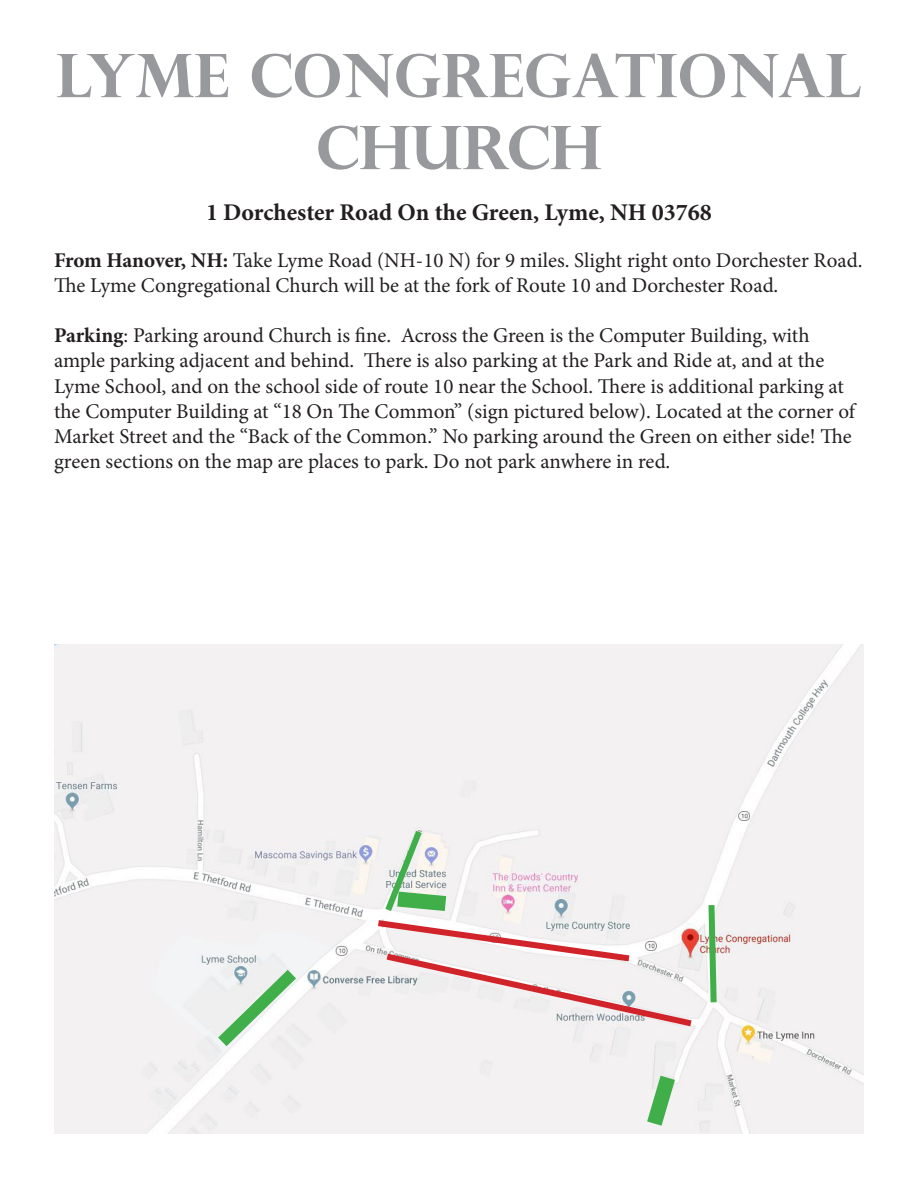
<style>
.page{position:relative;width:918px;height:1188px;background:#fff}
.page>*{position:absolute;margin:0;border:0;box-sizing:border-box;transform-origin:0 0}
.t1{font:700 60px/72px "Perpetua Titling";color:#97999c;text-align:center}
.t2{font:700 24px "Minion Pro";color:#231f20}
.t3{font:21px/25.2px "Minion Pro";letter-spacing:-.005em;color:#231f20}
.s1{font-weight:700}
</style>
<div class="page">
<div style="left:54px;top:644px;width:810px;height:490px;background:#f3f1f2"></div>
<svg style="left:705px;top:899px;width:15px;height:109px"></svg>
<svg style="left:372px;top:824px;width:326px;height:207px"></svg>
<svg style="left:205px;top:957px;width:104px;height:102px"></svg>
<svg style="left:636px;top:1059px;width:50px;height:75px"></svg>
<p class="t1" style="left:56px;top:38px;width:807px">LYME CONGREGATIONAL<br>CHURCH</p>
<p class="t2" style="left:206px;top:196px;width:507px">1 Dorchester Road On the Green, Lyme, NH 03768</p>
<p class="t3" style="left:54px;top:247px;width:810px"><span class="s1">From Hanover, NH:</span> Take Lyme Road (NH-10 N) for 9 miles. Slight right onto Dorchester Road.<br>The Lyme Congregational Church will be at the fork of Route 10 and Dorchester Road.</p>
<p class="t3" style="left:54px;top:323px;width:803px"><span class="s1">Parking</span>: Parking around Church is fine. Across the Green is the Computer Building, with ample parking adjacent and behind. There is also parking at the Park and Ride at, and at the Lyme School, and on the school side of route 10 near the School. There is additional parking at the Computer Building at “18 On The Common” (sign pictured below). Located at the corner of Market Street and the “Back of the Common.” No parking around the Green on either side! The green sections on the map are places to park. Do not park anwhere in red.</p>
</div>
